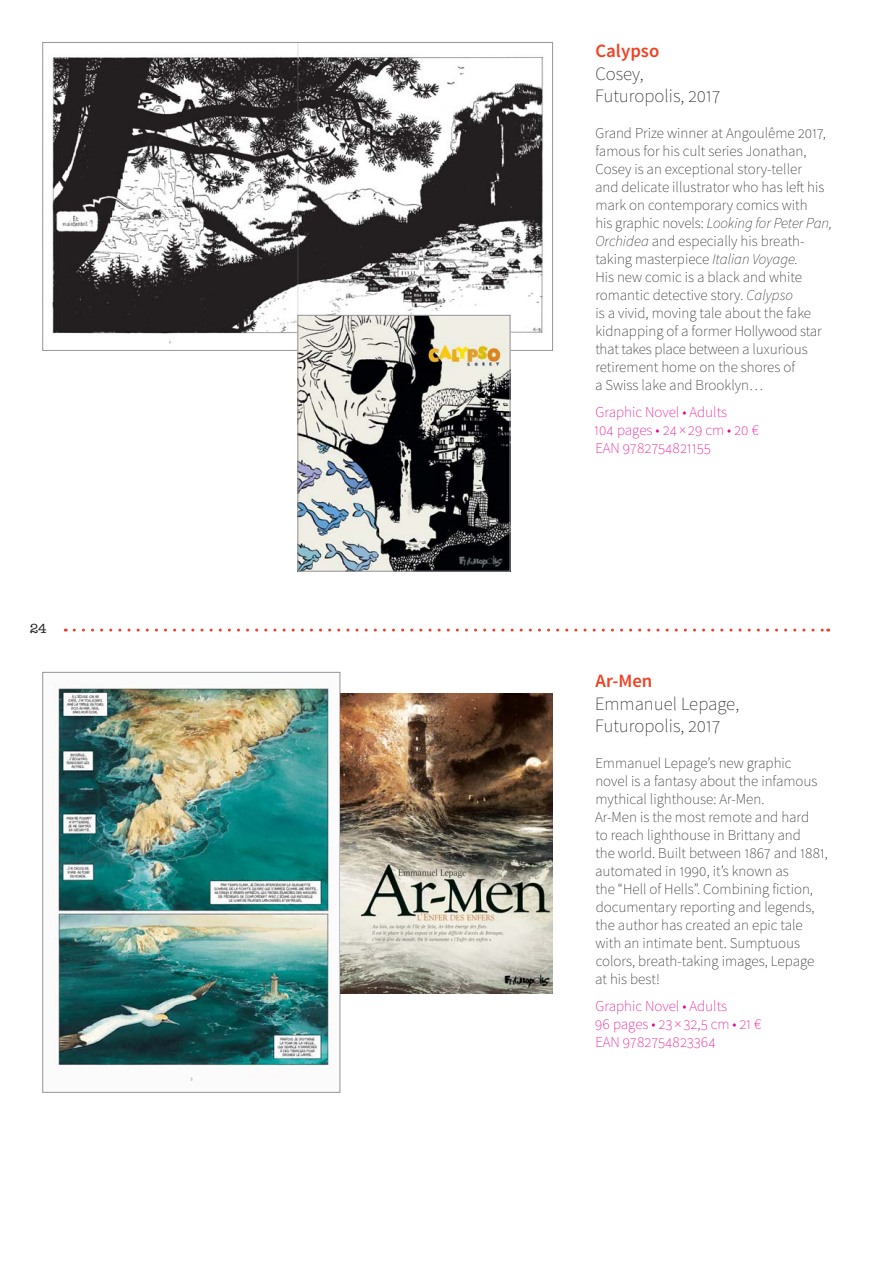
<style>
.page{position:relative;width:893px;height:1263px;background:#fff}
.page>*{position:absolute;margin:0;border:0;box-sizing:border-box;transform-origin:0 0}
.t1{font:200 18.75px/22.5px "Source Sans Pro";color:#231f20}
.t2{font:600 18.75px "Source Sans Pro";color:#ef4123}
.t3{font:200 15px/18px "Source Sans Pro";color:#231f20}
.t4{font:200 15px/18px "Source Sans Pro";color:#ec008c}
.t5{font:13.5px "American Typewriter";color:#231f20}
.s1{font-style:italic}
</style>
<div class="page">
<svg style="left:74px;top:629px;width:755px;height:3px"></svg>
<img style="left:54px;top:684px;width:277px;height:397px">
<div style="left:42px;top:672px;width:298px;height:421px;border:1px solid #939598"></div>
<img style="left:340px;top:693px;width:213px;height:301px">
<img style="left:52px;top:44px;width:492px;height:305px">
<img style="left:300px;top:317px;width:208px;height:252px">
<div style="left:298px;top:315px;width:212px;height:256px;border:1px solid #939598"></div>
<p class="t5" style="left:30px;top:621px;width:19px">24</p>
<p class="t2" style="left:595px;top:44px;width:65px">Calypso</p>
<p class="t1" style="left:595px;top:64px;width:127px">Cosey,<br>Futuropolis, 2017</p>
<p class="t3" style="left:595px;top:126px;width:238px">Grand Prize winner at Angoulême 2017, famous for his cult series Jonathan, Cosey is an exceptional story-teller<br>and delicate illustrator who has left his mark on contemporary comics with<br>his graphic novels: <span class="s1">Looking for Peter Pan, Orchidea</span> and especially his breath&shy;taking masterpiece <span class="s1">Italian Voyage.<br></span>His new comic is a black and white romantic detective story. <span class="s1">Calypso<br></span>is a vivid, moving tale about the fake kidnapping of a former Hollywood star that takes place between a luxurious retirement home on the shores of<br>a Swiss lake and Brooklyn…</p>
<p class="t4" style="left:594px;top:405px;width:166px">Graphic Novel • Adults<br>104 pages • 24 × 29 cm • 20 €<br>EAN 9782754821155</p>
<p class="t2" style="left:595px;top:674px;width:58px">Ar-Men</p>
<p class="t1" style="left:595px;top:694px;width:146px">Emmanuel Lepage,<br>Futuropolis, 2017</p>
<p class="t3" style="left:595px;top:756px;width:234px">Emmanuel Lepage’s new graphic<br>novel is a fantasy about the infamous mythical lighthouse: Ar-Men.<br>Ar-Men is the most remote and hard<br>to reach lighthouse in Brittany and<br>the world. Built between 1867 and 1881, automated in 1990, it’s known as<br>the “Hell of Hells”. Combining fiction, documentary reporting and legends, the author has created an epic tale with an intimate bent. Sumptuous colors, breath-taking images, Lepage at his best!</p>
<p class="t4" style="left:595px;top:999px;width:168px">Graphic Novel • Adults<br>96 pages • 23 × 32,5 cm • 21 €<br>EAN 9782754823364</p>
</div>
